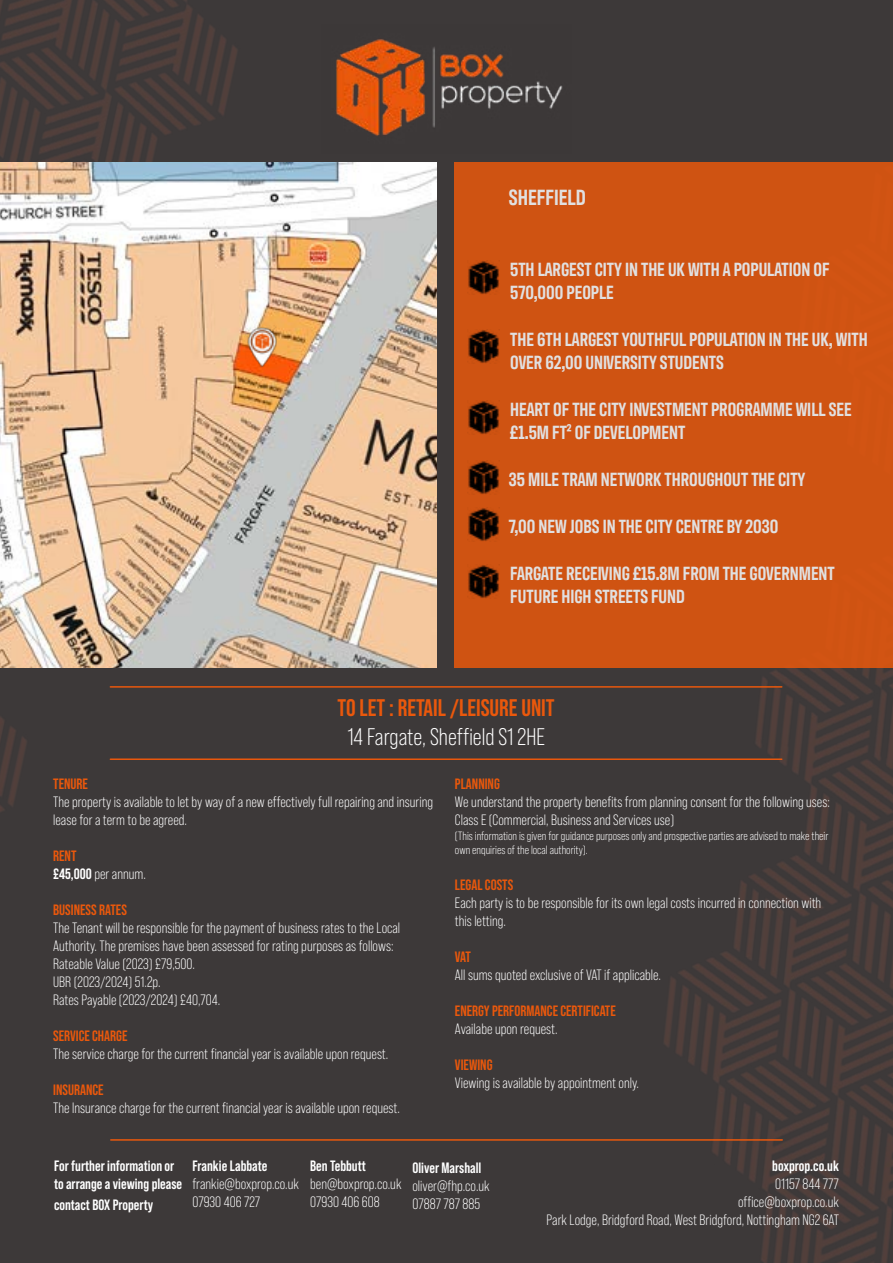
<style>
.page{position:relative;width:893px;height:1263px;background:#3d3939}
.page>*{position:absolute;margin:0;border:0;box-sizing:border-box;transform-origin:0 0}
.t1{font:700 24px "Bebas Neue Pro";color:#ea580c}
.t2{font:24px "Bebas Neue Pro";color:#fff}
.t3{font:600 22.5px "Antarctican Headline";color:#fff}
.t4{font:600 19.5px/23.4px "Antarctican Headline";color:#fff}
.t5{font:15px/18px "Bebas Neue Pro";color:#fff}
.t6{font:700 15px/18px "Bebas Neue Pro";color:#fff}
.t7{font:700 15px "Bebas Neue Pro";color:#ea580c}
.t8{font:12px/14.4px "Bebas Neue Pro";color:#fff}
.s1{font-weight:700;color:#ea580c}
.s2{font-weight:700}
</style>
<div class="page">
<img style="left:0;top:0;width:296px;height:812px">
<img style="left:621px;top:162px;width:272px;height:1101px">
<hr style="left:111px;top:1139px;width:671px;height:2px;background:#ea580c">
<img style="left:336px;top:39px;width:227px;height:97px">
<hr style="left:110px;top:758px;width:672px;height:2px;background:#ea580c">
<hr style="left:110px;top:686px;width:672px;height:2px;background:#ea580c">
<div style="left:455px;top:163px;width:438px;height:505px;background:#cf5312"></div>
<img style="left:468px;top:260px;width:32px;height:34px">
<img style="left:468px;top:329px;width:32px;height:34px">
<img style="left:468px;top:400px;width:32px;height:34px">
<img style="left:468px;top:460px;width:32px;height:34px">
<img style="left:468px;top:508px;width:31px;height:33px">
<img style="left:468px;top:564px;width:32px;height:34px">
<img style="left:1px;top:163px;width:435px;height:504px">
<img style="left:245px;top:326px;width:31px;height:41px">
<h2 class="t3" style="left:509px;top:182px;width:78px">SHEFFIELD</h2>
<h3 class="t4" style="left:510px;top:256px;width:321px">5TH LARGEST CITY IN THE UK WITH A POPULATION OF<br>570,000 PEOPLE</h3>
<h3 class="t4" style="left:510px;top:326px;width:359px">THE 6TH LARGEST YOUTHFUL POPULATION IN THE UK, WITH<br>OVER 62,00 UNIVERSITY STUDENTS</h3>
<h3 class="t4" style="left:510px;top:396px;width:343px">HEART OF THE CITY INVESTMENT PROGRAMME WILL SEE £1.5M FT² OF DEVELOPMENT</h3>
<h3 class="t4" style="left:509px;top:466px;width:298px">35 MILE TRAM NETWORK THROUGHOUT THE CITY</h3>
<h3 class="t4" style="left:509px;top:513px;width:271px">7,00 NEW JOBS IN THE CITY CENTRE BY 2030</h3>
<h3 class="t4" style="left:510px;top:560px;width:326px">FARGATE RECEIVING £15.8M FROM THE GOVERNMENT<br>FUTURE HIGH STREETS FUND</h3>
<h1 class="t1" style="left:338px;top:694px;width:219px">TO LET : RETAIL /LEISURE UNIT</h1>
<h1 class="t2" style="left:347px;top:723px;width:199px">14 Fargate, Sheffield S1 2HE</h1>
<p class="t7" style="left:455px;top:775px;width:46px">PLANNING</p>
<p class="t5" style="left:455px;top:793px;width:376px">We understand the property benefits from planning consent for the following uses:<br>Class E (Commercial, Business and Services use)</p>
<p class="t8" style="left:455px;top:828px;width:375px">(This information is given for guidance purposes only and prospective parties are advised to make their own enquiries of the local authority).</p>
<p class="t7" style="left:455px;top:876px;width:60px">LEGAL COSTS</p>
<p class="t5" style="left:455px;top:894px;width:368px">Each party is to be responsible for its own legal costs incurred in connection with this letting.</p>
<p class="t7" style="left:455px;top:948px;width:18px">VAT</p>
<p class="t5" style="left:455px;top:966px;width:208px">All sums quoted exclusive of VAT if applicable.</p>
<p class="t7" style="left:455px;top:1002px;width:162px">ENERGY PERFORMANCE CERTIFICATE</p>
<p class="t5" style="left:455px;top:1020px;width:104px">Availabe upon request.</p>
<p class="t7" style="left:455px;top:1056px;width:39px">VIEWING</p>
<p class="t5" style="left:455px;top:1074px;width:185px">Viewing is available by appointment only.</p>
<p class="t7" style="left:53px;top:775px;width:36px">TENURE</p>
<p class="t5" style="left:53px;top:793px;width:381px">The property is available to let by way of a new effectively full repairing and insuring lease for a term to be agreed.</p>
<p class="t5" style="left:53px;top:847px;width:94px"><span class="s1">RENT<br></span><span class="s2">£45,000</span> per annum.</p>
<p class="t7" style="left:53px;top:901px;width:75px">BUSINESS RATES</p>
<p class="t5" style="left:53px;top:919px;width:349px">The Tenant will be responsible for the payment of business rates to the Local Authority. The premises have been assessed for rating purposes as follows:<br>Rateable Value (2023) £79,500.<br>UBR (2023/2024) 51.2p.<br>Rates Payable (2023/2024) £40,704.</p>
<p class="t7" style="left:53px;top:1027px;width:76px">SERVICE CHARGE</p>
<p class="t5" style="left:53px;top:1045px;width:337px">The service charge for the current financial year is available upon request.</p>
<p class="t7" style="left:53px;top:1081px;width:52px">INSURANCE</p>
<p class="t5" style="left:53px;top:1099px;width:348px">The Insurance charge for the current financial year is available upon request.</p>
<p class="t6" style="left:54px;top:1156px;width:130px">For further information or to arrange a viewing please</p>
<p class="t6" style="left:54px;top:1196px;width:101px">contact BOX Property</p>
<p class="t6" style="left:192px;top:1156px;width:77px">Frankie Labbate</p>
<p class="t5" style="left:192px;top:1174px;width:108px">frankie@boxprop.co.uk<br>07930 406 727</p>
<p class="t6" style="left:310px;top:1156px;width:57px">Ben Tebbutt</p>
<p class="t5" style="left:310px;top:1174px;width:93px">ben@boxprop.co.uk<br>07930 406 608</p>
<p class="t6" style="left:412px;top:1159px;width:70px">Oliver Marshall</p>
<p class="t5" style="left:412px;top:1177px;width:79px">oliver@fhp.co.uk<br>07887 787 885</p>
<p class="t6" style="left:772px;top:1156px;width:68px">boxprop.co.uk</p>
<p class="t5" style="left:547px;top:1174px;width:294px;text-align:right">01157 844 777<br>office@boxprop.co.uk<br>Park Lodge, Bridgford Road, West Bridgford, Nottingham NG2 6AT</p>
</div>
